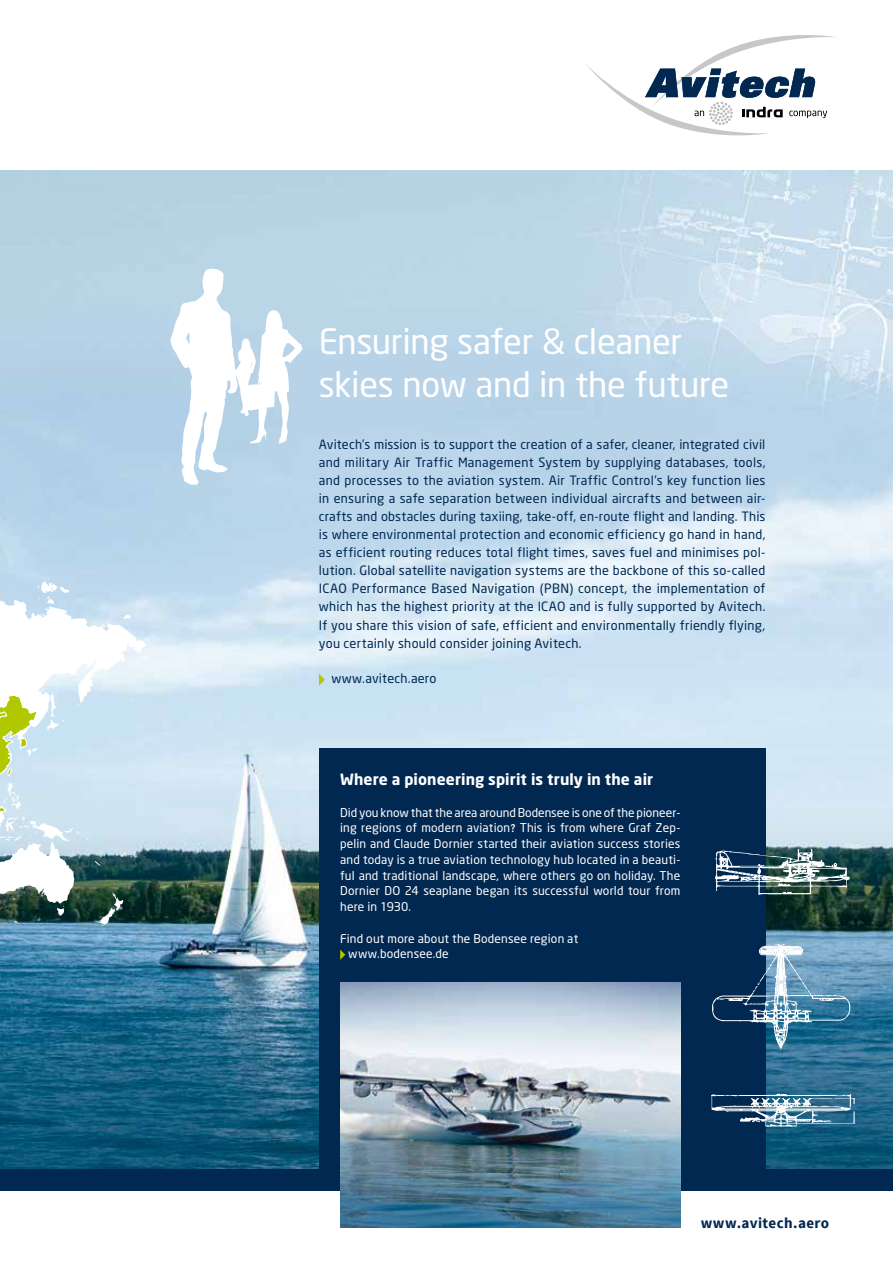
<style>
.page{position:relative;width:893px;height:1263px;background:#fff}
.page>*{position:absolute;margin:0;border:0;box-sizing:border-box;transform-origin:0 0}
.t1{font:34.5px/43.5px "Neo Sans";letter-spacing:-.01em;color:#fff}
.t2{font:700 15.3px "Neo Sans";letter-spacing:.005em;color:#fff}
.t3{font:700 15px "Source Sans Pro";letter-spacing:.025em;color:#002851}
.t4{font:12.75px/18px "Neo Sans";letter-spacing:.02em;color:#002851;text-align:justify}
.t5{font:12px/15.8px "Neo Sans";letter-spacing:.015em;color:#fff;text-align:justify}
.s1{font-family:"Corporate S";font-weight:600}
</style>
<div class="page">
<img style="left:0;top:170px;width:893px;height:999px">
<svg style="left:586px;top:35px;width:248px;height:101px"></svg>
<svg style="left:0;top:581px;width:149px;height:345px"></svg>
<div style="left:0;top:1169px;width:893px;height:22px;background:#002851"></div>
<div style="left:319px;top:748px;width:446px;height:421px;background:#002851"></div>
<img style="left:340px;top:983px;width:340px;height:244px">
<svg style="left:340px;top:949px;width:5px;height:11px"></svg>
<svg style="left:715px;top:849px;width:135px;height:46px"></svg>
<svg style="left:711px;top:1093px;width:145px;height:34px"></svg>
<svg style="left:712px;top:943px;width:138px;height:106px"></svg>
<svg style="left:170px;top:267px;width:132px;height:218px"></svg>
<svg style="left:319px;top:674px;width:6px;height:12px"></svg>
<h1 class="t1" style="left:319px;top:321px;width:412px">Ensuring safer &amp; cleaner skies now and in the future</h1>
<p class="t4" style="left:319px;top:436px;width:448px">Avitech’s mission is to support the creation of a safer, cleaner, integrated civil and military Air Traffic Management System by supplying databases, tools, and processes to the aviation system. Air Traffic Control’s key function lies in ensuring a safe separation between individual aircrafts and between air&shy;crafts and obstacles during taxiing, take-off, en-route flight and landing. This is where environmental protection and economic efficiency go hand in hand, as efficient routing reduces total flight times, saves fuel and minimises pol&shy;lution. Global satellite navigation systems are the backbone of this so-called ICAO Performance Based Navigation (PBN) concept, the implementation of which has the highest priority at the ICAO and is fully supported by Avitech.<br>If you share this vision of safe, efficient and environmentally friendly flying, you certainly should consider joining Avitech.</p>
<p class="t4" style="left:331px;top:670px;width:107px">www.avitech.aero</p>
<p class="t2" style="left:340px;top:773px;width:315px">Where a pioneering spirit is truly in the air</p>
<p class="t5" style="left:340px;top:805px;width:342px">Did you know that the area around Bodensee is one of the pioneer&shy;ing regions of modern aviation<span class="s1">?</span> This is from where Graf Zep&shy;pelin and Claude Dornier started their aviation success stories and today is a true aviation technology hub located in a beauti&shy;ful and traditional landscape, where others go on holiday. The Dornier DO 24 seaplane began its successful world tour from here in 1930.</p>
<p class="t5" style="left:348px;top:931px;width:232px;text-indent:-8px">Find out more about the Bodensee region at www.bodensee.de</p>
<p class="t3" style="left:701px;top:1213px;width:130px">www.avitech.aero</p>
</div>
